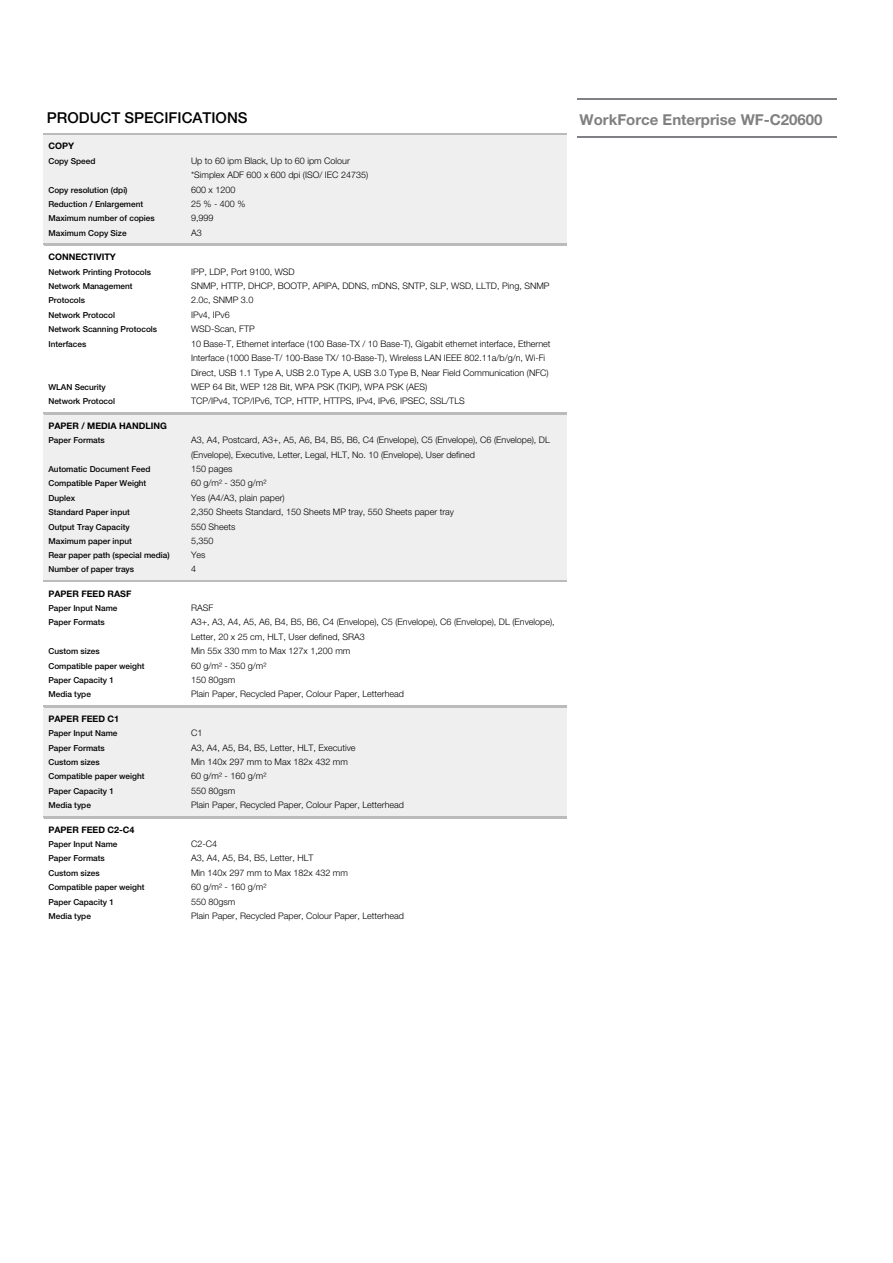
<style>
.page{position:relative;width:893px;height:1263px;background:#fff}
.page>*{position:absolute;margin:0;border:0;box-sizing:border-box;transform-origin:0 0}
.t1{font:700 15px "Helvetica Neue";color:#808080}
.t2{font:500 15px "Helvetica Neue";color:#000}
.t3{font:300 9px/14.4px "Helvetica Neue";color:#000}
.t4{font:700 9px "Helvetica Neue";color:#000}
.t5{font:500 8.25px/14.4px "Helvetica Neue";color:#000}
</style>
<div class="page">
<div style="left:44px;top:134px;width:523px;height:110px;background:#efefef"></div>
<hr style="left:44px;top:133px;width:523px;height:1px;background:#bbb">
<hr style="left:44px;top:134px;width:127px;height:1px;background:#bbb">
<hr style="left:171px;top:134px;width:396px;height:1px;background:#bbb">
<hr style="left:44px;top:244px;width:127px;height:2px;background:#bbb">
<hr style="left:171px;top:244px;width:396px;height:2px;background:#bbb">
<div style="left:44px;top:414px;width:523px;height:166px;background:#efefef"></div>
<hr style="left:44px;top:412px;width:523px;height:2px;background:#bbb">
<hr style="left:44px;top:580px;width:523px;height:1px;background:#bbb">
<hr style="left:44px;top:581px;width:127px;height:1px;background:#bbb">
<hr style="left:171px;top:581px;width:396px;height:1px;background:#bbb">
<div style="left:44px;top:707px;width:523px;height:109px;background:#efefef"></div>
<hr style="left:44px;top:705px;width:523px;height:2px;background:#bbb">
<hr style="left:44px;top:816px;width:523px;height:1px;background:#bbb">
<hr style="left:44px;top:817px;width:127px;height:1px;background:#bbb">
<hr style="left:171px;top:817px;width:396px;height:1px;background:#bbb">
<hr style="left:577px;top:98px;width:259px;height:1px;background:#808184">
<hr style="left:577px;top:136px;width:259px;height:2px;background:#808184">
<h1 class="t2" style="left:47px;top:109px;width:202px">PRODUCT SPECIFICATIONS</h1>
<p class="t4" style="left:48px;top:141px;width:27px">COPY</p>
<p class="t5" style="left:48px;top:154px;width:49px">Copy Speed</p>
<p class="t3" style="left:191px;top:153px;width:179px">Up to 60 ipm Black, Up to 60 ipm Colour *Simplex ADF 600 x 600 dpi (ISO/ IEC 24735)</p>
<p class="t5" style="left:48px;top:182px;width:81px">Copy resolution (dpi)</p>
<p class="t3" style="left:191px;top:182px;width:46px">600 x 1200</p>
<p class="t5" style="left:48px;top:197px;width:96px">Reduction / Enlargement</p>
<p class="t3" style="left:191px;top:196px;width:56px">25 % - 400 %</p>
<p class="t5" style="left:48px;top:211px;width:108px">Maximum number of copies</p>
<p class="t3" style="left:191px;top:211px;width:24px">9,999</p>
<p class="t5" style="left:48px;top:226px;width:80px">Maximum Copy Size</p>
<p class="t3" style="left:191px;top:225px;width:12px">A3</p>
<p class="t4" style="left:48px;top:251px;width:69px">CONNECTIVITY</p>
<p class="t5" style="left:48px;top:264px;width:104px">Network Printing Protocols</p>
<p class="t3" style="left:191px;top:264px;width:105px">IPP, LDP, Port 9100, WSD</p>
<p class="t5" style="left:48px;top:279px;width:86px">Network Management<br>Protocols</p>
<p class="t3" style="left:191px;top:278px;width:360px">SNMP, HTTP, DHCP, BOOTP, APIPA, DDNS, mDNS, SNTP, SLP, WSD, LLTD, Ping, SNMP<br>2.0c, SNMP 3.0</p>
<p class="t5" style="left:48px;top:308px;width:68px">Network Protocol</p>
<p class="t3" style="left:191px;top:307px;width:40px">IPv4, IPv6</p>
<p class="t5" style="left:48px;top:322px;width:110px">Network Scanning Protocols</p>
<p class="t3" style="left:191px;top:322px;width:65px">WSD-Scan, FTP</p>
<p class="t5" style="left:48px;top:336px;width:39px">Interfaces</p>
<p class="t3" style="left:191px;top:336px;width:361px">10 Base-T, Ethernet interface (100 Base-TX / 10 Base-T), Gigabit ethernet interface, Ethernet<br>Interface (1000 Base-T/ 100-Base TX/ 10-Base-T), Wireless LAN IEEE 802.11a/b/g/n, Wi-Fi<br>Direct, USB 1.1 Type A, USB 2.0 Type A, USB 3.0 Type B, Near Field Communication (NFC)</p>
<p class="t5" style="left:48px;top:380px;width:59px">WLAN Security</p>
<p class="t3" style="left:191px;top:379px;width:238px">WEP 64 Bit, WEP 128 Bit, WPA PSK (TKIP), WPA PSK (AES)</p>
<p class="t5" style="left:48px;top:394px;width:68px">Network Protocol</p>
<p class="t3" style="left:191px;top:394px;width:275px">TCP/IPv4, TCP/IPv6, TCP, HTTP, HTTPS, IPv4, IPv6, IPSEC, SSL/TLS</p>
<p class="t4" style="left:48px;top:420px;width:120px">PAPER / MEDIA HANDLING</p>
<p class="t5" style="left:48px;top:433px;width:58px">Paper Formats</p>
<p class="t3" style="left:191px;top:432px;width:360px">A3, A4, Postcard, A3+, A5, A6, B4, B5, B6, C4 (Envelope), C5 (Envelope), C6 (Envelope), DL (Envelope), Executive, Letter, Legal, HLT, No. 10 (Envelope), User defined</p>
<p class="t5" style="left:48px;top:462px;width:104px">Automatic Document Feed</p>
<p class="t3" style="left:191px;top:461px;width:43px">150 pages</p>
<p class="t5" style="left:48px;top:476px;width:99px">Compatible Paper Weight</p>
<p class="t3" style="left:191px;top:476px;width:77px">60 g/m² - 350 g/m²</p>
<p class="t5" style="left:48px;top:490px;width:28px">Duplex</p>
<p class="t3" style="left:191px;top:490px;width:95px">Yes (A4/A3, plain paper)</p>
<p class="t5" style="left:48px;top:505px;width:83px">Standard Paper input</p>
<p class="t3" style="left:191px;top:504px;width:265px">2,350 Sheets Standard, 150 Sheets MP tray, 550 Sheets paper tray</p>
<p class="t5" style="left:48px;top:519px;width:83px">Output Tray Capacity</p>
<p class="t3" style="left:191px;top:519px;width:46px">550 Sheets</p>
<p class="t5" style="left:48px;top:534px;width:85px">Maximum paper input</p>
<p class="t3" style="left:191px;top:533px;width:24px">5,350</p>
<p class="t5" style="left:48px;top:548px;width:123px">Rear paper path (special media)</p>
<p class="t3" style="left:191px;top:548px;width:16px">Yes</p>
<p class="t5" style="left:48px;top:562px;width:87px">Number of paper trays</p>
<p class="t3" style="left:191px;top:561px;width:7px">4</p>
<p class="t4" style="left:48px;top:588px;width:85px">PAPER FEED RASF</p>
<p class="t5" style="left:48px;top:601px;width:71px">Paper Input Name</p>
<p class="t3" style="left:191px;top:600px;width:24px">RASF</p>
<p class="t5" style="left:48px;top:615px;width:58px">Paper Formats</p>
<p class="t3" style="left:191px;top:615px;width:365px">A3+, A3, A4, A5, A6, B4, B5, B6, C4 (Envelope), C5 (Envelope), C6 (Envelope), DL (Envelope),<br>Letter, 20 x 25 cm, HLT, User defined, SRA3</p>
<p class="t5" style="left:48px;top:644px;width:53px">Custom sizes</p>
<p class="t3" style="left:191px;top:643px;width:161px">Min 55x 330 mm to Max 127x 1,200 mm</p>
<p class="t5" style="left:48px;top:658px;width:98px">Compatible paper weight</p>
<p class="t3" style="left:191px;top:658px;width:77px">60 g/m² - 350 g/m²</p>
<p class="t5" style="left:48px;top:673px;width:67px">Paper Capacity 1</p>
<p class="t3" style="left:191px;top:672px;width:46px">150 80gsm</p>
<p class="t5" style="left:48px;top:687px;width:44px">Media type</p>
<p class="t3" style="left:191px;top:687px;width:215px">Plain Paper, Recycled Paper, Colour Paper, Letterhead</p>
<p class="t4" style="left:48px;top:713px;width:72px">PAPER FEED C1</p>
<p class="t5" style="left:48px;top:726px;width:71px">Paper Input Name</p>
<p class="t3" style="left:191px;top:725px;width:13px">C1</p>
<p class="t5" style="left:48px;top:740px;width:58px">Paper Formats</p>
<p class="t3" style="left:191px;top:740px;width:166px">A3, A4, A5, B4, B5, Letter, HLT, Executive</p>
<p class="t5" style="left:48px;top:755px;width:53px">Custom sizes</p>
<p class="t3" style="left:191px;top:754px;width:158px">Min 140x 297 mm to Max 182x 432 mm</p>
<p class="t5" style="left:48px;top:769px;width:98px">Compatible paper weight</p>
<p class="t3" style="left:191px;top:769px;width:77px">60 g/m² - 160 g/m²</p>
<p class="t5" style="left:48px;top:783px;width:67px">Paper Capacity 1</p>
<p class="t3" style="left:191px;top:783px;width:46px">550 80gsm</p>
<p class="t5" style="left:48px;top:798px;width:44px">Media type</p>
<p class="t3" style="left:191px;top:797px;width:215px">Plain Paper, Recycled Paper, Colour Paper, Letterhead</p>
<p class="t4" style="left:48px;top:824px;width:88px">PAPER FEED C2-C4</p>
<p class="t5" style="left:48px;top:837px;width:71px">Paper Input Name</p>
<p class="t3" style="left:191px;top:836px;width:28px">C2-C4</p>
<p class="t5" style="left:48px;top:851px;width:58px">Paper Formats</p>
<p class="t3" style="left:191px;top:851px;width:124px">A3, A4, A5, B4, B5, Letter, HLT</p>
<p class="t5" style="left:48px;top:865px;width:53px">Custom sizes</p>
<p class="t3" style="left:191px;top:865px;width:158px">Min 140x 297 mm to Max 182x 432 mm</p>
<p class="t5" style="left:48px;top:880px;width:98px">Compatible paper weight</p>
<p class="t3" style="left:191px;top:879px;width:77px">60 g/m² - 160 g/m²</p>
<p class="t5" style="left:48px;top:894px;width:67px">Paper Capacity 1</p>
<p class="t3" style="left:191px;top:894px;width:46px">550 80gsm</p>
<p class="t5" style="left:48px;top:909px;width:44px">Media type</p>
<p class="t3" style="left:191px;top:908px;width:215px">Plain Paper, Recycled Paper, Colour Paper, Letterhead</p>
<h1 class="t1" style="left:580px;top:110px;width:245px">WorkForce Enterprise WF-C20600</h1>
</div>
